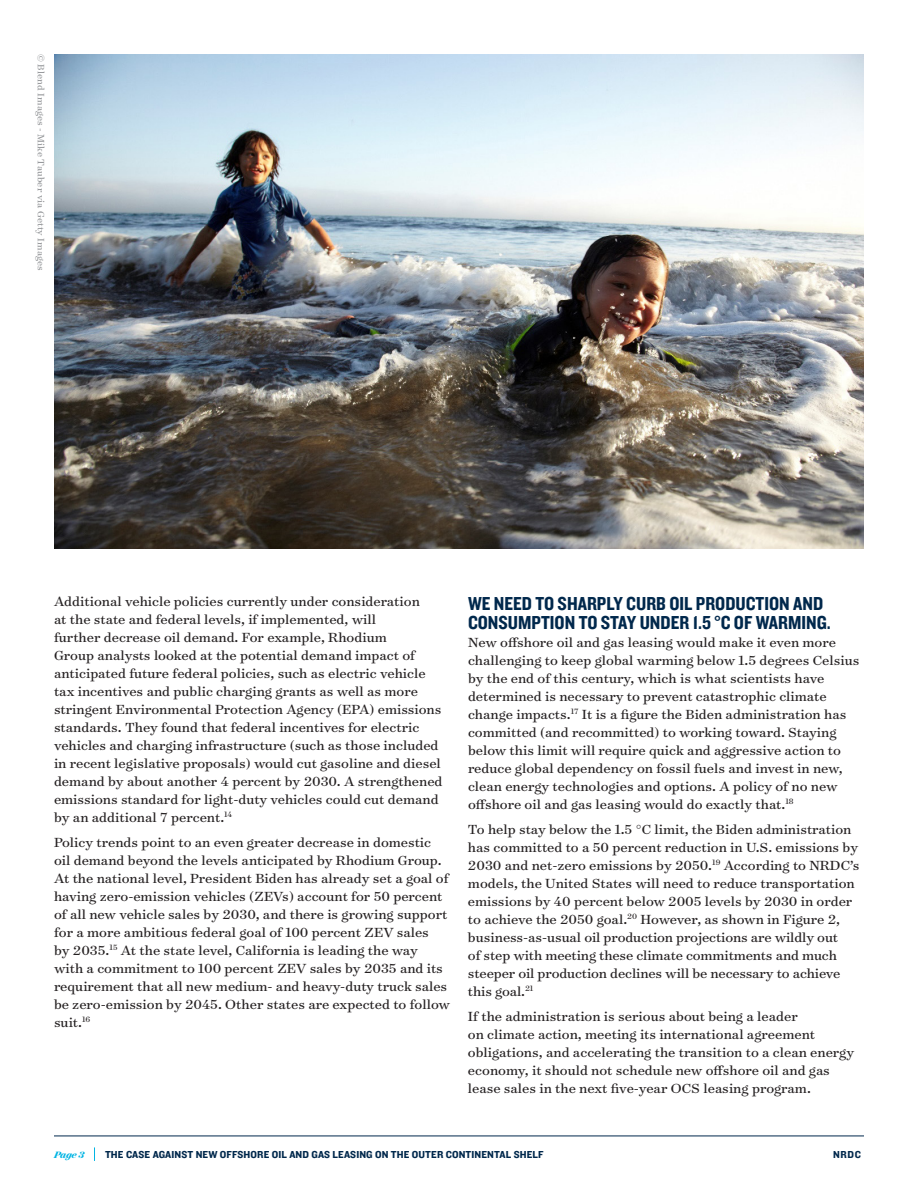
<style>
.page{position:relative;width:918px;height:1188px;background:#fff}
.page>*{position:absolute;margin:0;border:0;box-sizing:border-box;transform-origin:0 0}
.subhead_KNOCKOUT_COL{font:19.5px/19.5px "Knockout 50 Welterweight";color:#00284c}
.TEXT_surveyor_SPACE{font:15px/18px "Surveyor Text";color:#231f20}
.t1{font:10.5px "Knockout 51 Middleweight";letter-spacing:.01em;color:#00284c}
.Footnotes{font:10.5px "Surveyor Text";letter-spacing:.01em;color:#939598}
.t2{font:italic 700 10.5px "Surveyor Display";color:#00b4e3}
</style>
<div class="page">
<hr style="left:54px;top:1136px;width:810px;height:1px;background:#00284c">
<svg style="left:94px;top:1147px;width:1px;height:14px"></svg>
<img style="left:54px;top:54px;width:810px;height:495px">
<p class="Footnotes" style="left:48px;top:54px;width:218px;rotate:90deg">© Blend Images - Mike Tauber via Getty Images</p>
<p class="TEXT_surveyor_SPACE" style="left:54px;top:592px;width:390px">Additional vehicle policies currently under consideration<br>at the state and federal levels, if implemented, will<br>further decrease oil demand. For example, Rhodium<br>Group analysts looked at the potential demand impact of anticipated future federal policies, such as electric vehicle tax incentives and public charging grants as well as more stringent Environmental Protection Agency (EPA) emissions standards. They found that federal incentives for electric vehicles and charging infrastructure (such as those included in recent legislative proposals) would cut gasoline and diesel demand by about another 4 percent by 2030. A strengthened emissions standard for light-duty vehicles could cut demand by an additional 7 percent.<sup>14</sup></p>
<p class="TEXT_surveyor_SPACE" style="left:54px;top:833px;width:398px">Policy trends point to an even greater decrease in domestic oil demand beyond the levels anticipated by Rhodium Group.<br>At the national level, President Biden has already set a goal of having zero-emission vehicles (ZEVs) account for 50 percent of all new vehicle sales by 2030, and there is growing support for a more ambitious federal goal of 100 percent ZEV sales<br>by 2035.<sup>15</sup> At the state level, California is leading the way with a commitment to 100 percent ZEV sales by 2035 and its requirement that all new medium- and heavy-duty truck sales be zero-emission by 2045. Other states are expected to follow suit.<sup>16</sup></p>
<p class="subhead_KNOCKOUT_COL" style="left:468px;top:593px;width:364px">WE NEED TO SHARPLY CURB OIL PRODUCTION AND<br>CONSUMPTION TO STAY UNDER 1.5 °C OF WARMING.</p>
<p class="TEXT_surveyor_SPACE" style="left:468px;top:633px;width:393px">New offshore oil and gas leasing would make it even more challenging to keep global warming below 1.5 degrees Celsius by the end of this century, which is what scientists have determined is necessary to prevent catastrophic climate change impacts.<sup>17</sup> It is a figure the Biden administration has committed (and recommitted) to working toward. Staying below this limit will require quick and aggressive action to reduce global dependency on fossil fuels and invest in new, clean energy technologies and options. A policy of no new offshore oil and gas leasing would do exactly that.<sup>18</sup></p>
<p class="TEXT_surveyor_SPACE" style="left:468px;top:820px;width:393px">To help stay below the 1.5 °C limit, the Biden administration has committed to a 50 percent reduction in U.S. emissions by 2030 and net-zero emissions by 2050.<sup>19</sup> According to NRDC’s models, the United States will need to reduce transportation emissions by 40 percent below 2005 levels by 2030 in order to achieve the 2050 goal.<sup>20</sup> However, as shown in Figure 2, business-as-usual oil production projections are wildly out<br>of step with meeting these climate commitments and much steeper oil production declines will be necessary to achieve this goal.<sup>21</sup></p>
<p class="TEXT_surveyor_SPACE" style="left:468px;top:1006px;width:388px">If the administration is serious about being a leader<br>on climate action, meeting its international agreement obligations, and accelerating the transition to a clean energy economy, it should not schedule new offshore oil and gas lease sales in the next five-year OCS leasing program.</p>
<p class="t2" style="left:54px;top:1148px;width:32px">Page 3</p>
<p class="t1" style="left:105px;top:1147px;width:440px">THE CASE AGAINST NEW OFFSHORE OIL AND GAS LEASING ON THE OUTER CONTINENTAL SHELF</p>
<p class="t1" style="left:833px;top:1147px;width:29px">NRDC</p>
</div>
